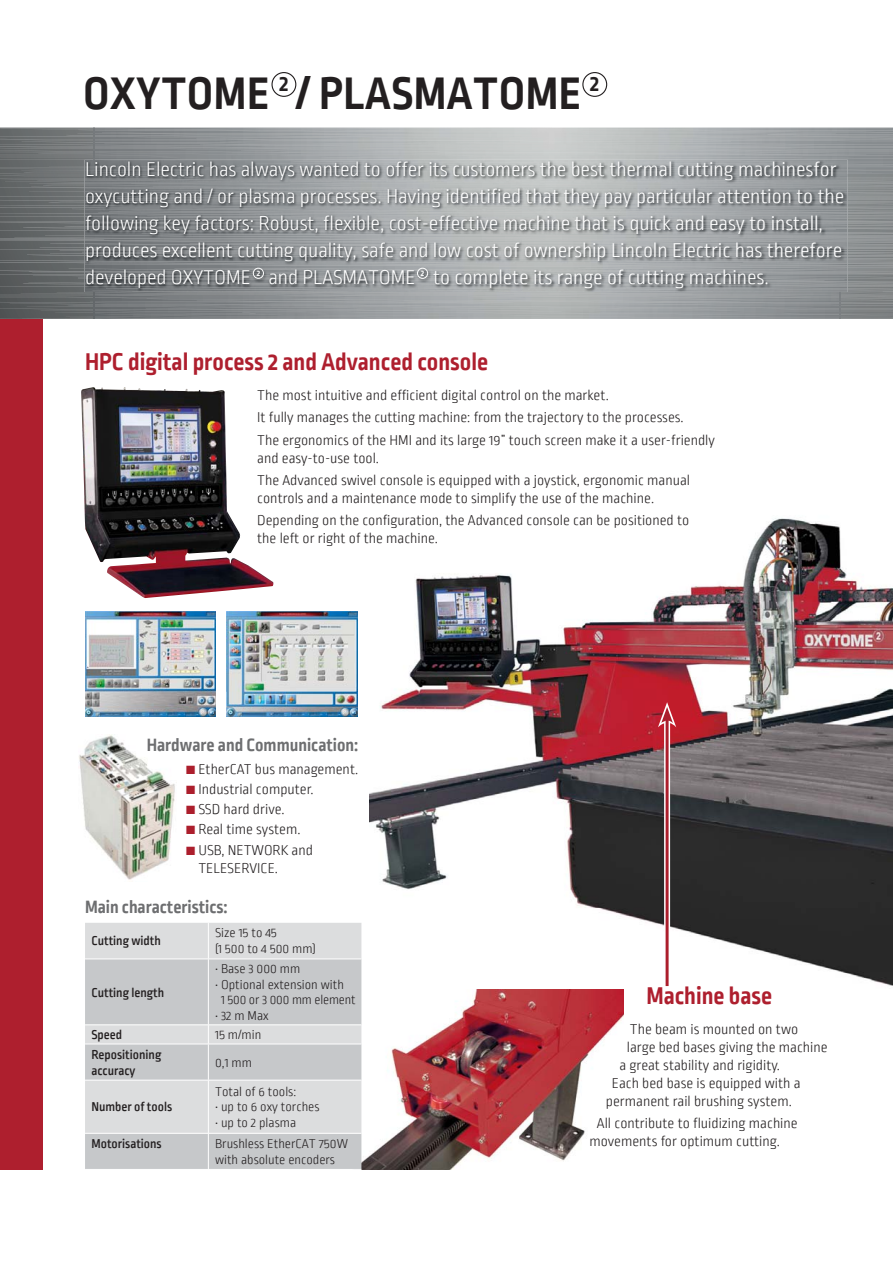
<style>
.page{position:relative;width:893px;height:1263px;background:#fff}
.page>*{position:absolute;margin:0;border:0;box-sizing:border-box;transform-origin:0 0}
.t1{font:700 48px "Ropa Sans PTT";letter-spacing:.01em;color:#231f20}
.t2{font:700 25.5px "Ropa Sans PTT";color:#ae1f2e}
.t3{font:700 23.1px "Ropa Sans PTT";color:#231f20}
.t4{font:300 21px/27px "Ropa Sans PTT";letter-spacing:-.005em;color:#fff}
.t5{font:700 18.75px "Ropa Sans PTT";color:#6d6e70}
.t6{font:300 15px/22.2px "Ropa Sans PTT";color:#231f20}
.t7{font:300 13.5px/15.8px "Ropa Sans PTT";color:#231f20}
.t8{font:500 13.5px/15.8px "Ropa Sans PTT";color:#231f20}
.t9{font:700 8.7px "Ropa Sans PTT";color:#fff}
.s1{color:#ac1e2c}
</style>
<div class="page">
<img style="left:370px;top:518px;width:523px;height:469px">
<div style="left:664px;top:717px;width:6px;height:264px;background:#dda5aa"></div>
<img style="left:361px;top:989px;width:263px;height:180px">
<div style="left:0;top:319px;width:43px;height:850px;background:#ae1f2e"></div>
<img style="left:0;top:317px;width:893px;height:2px">
<img style="left:0;top:311px;width:893px;height:6px">
<img style="left:0;top:306px;width:893px;height:5px">
<img style="left:0;top:286px;width:893px;height:20px">
<img style="left:0;top:295px;width:893px;height:5px">
<img style="left:23px;top:283px;width:870px;height:5px">
<img style="left:848px;top:283px;width:45px;height:2px">
<img style="left:0;top:277px;width:893px;height:6px">
<img style="left:0;top:271px;width:893px;height:6px">
<img style="left:69px;top:269px;width:824px;height:5px">
<img style="left:848px;top:268px;width:45px;height:4px">
<img style="left:0;top:263px;width:893px;height:5px">
<img style="left:0;top:241px;width:893px;height:22px">
<img style="left:0;top:230px;width:893px;height:11px">
<img style="left:23px;top:227px;width:870px;height:5px">
<img style="left:0;top:223px;width:893px;height:4px">
<img style="left:0;top:218px;width:893px;height:5px">
<img style="left:0;top:207px;width:893px;height:11px">
<img style="left:848px;top:214px;width:45px;height:2px">
<img style="left:0;top:184px;width:893px;height:23px">
<img style="left:37px;top:184px;width:856px;height:1px">
<img style="left:0;top:179px;width:893px;height:5px">
<img style="left:0;top:171px;width:893px;height:8px">
<img style="left:24px;top:172px;width:869px;height:5px">
<img style="left:0;top:159px;width:893px;height:12px">
<img style="left:0;top:142px;width:893px;height:17px">
<img style="left:0;top:128px;width:893px;height:14px">
<img style="left:77px;top:133px;width:816px;height:5px">
<div style="left:271px;top:72px;width:25px;height:25px;border:1px solid #231f20;border-radius:50%"></div>
<div style="left:582px;top:72px;width:25px;height:25px;border:1px solid #231f20;border-radius:50%"></div>
<img style="left:84px;top:288px;width:764px;height:4px">
<img style="left:84px;top:241px;width:764px;height:47px">
<img style="left:84px;top:271px;width:764px;height:6px">
<img style="left:84px;top:232px;width:764px;height:9px">
<img style="left:84px;top:218px;width:764px;height:14px">
<img style="left:84px;top:196px;width:764px;height:22px">
<img style="left:98px;top:211px;width:750px;height:5px">
<img style="left:84px;top:185px;width:764px;height:11px">
<img style="left:84px;top:160px;width:764px;height:25px">
<div style="left:253px;top:268px;width:11px;height:11px;border:1px solid #fff;border-radius:50%"></div>
<div style="left:417px;top:268px;width:11px;height:11px;border:1px solid #fff;border-radius:50%"></div>
<img style="left:81px;top:387px;width:193px;height:211px">
<img style="left:85px;top:611px;width:131px;height:105px">
<img style="left:227px;top:611px;width:131px;height:105px">
<img style="left:79px;top:735px;width:96px;height:145px">
<div style="left:85px;top:923px;width:276px;height:35px;background:#dcddde"></div>
<svg style="left:85px;top:959px;width:276px;height:210px;background:#cdcfd1"></svg>
<hr style="left:208px;top:923px;width:1px;height:35px;background:#fff">
<hr style="left:208px;top:959px;width:1px;height:65px;background:#fff">
<hr style="left:85px;top:1024px;width:276px;height:1px;background:#fff">
<svg style="left:208px;top:1025px;width:1px;height:18px"></svg>
<hr style="left:85px;top:1043px;width:276px;height:1px;background:#fff">
<hr style="left:208px;top:1044px;width:1px;height:36px;background:#fff">
<hr style="left:85px;top:1080px;width:276px;height:1px;background:#fff">
<hr style="left:208px;top:1080px;width:1px;height:53px;background:#fff">
<hr style="left:85px;top:1133px;width:276px;height:1px;background:#fff">
<hr style="left:208px;top:1134px;width:1px;height:35px;background:#fff">
<hr style="left:666px;top:717px;width:3px;height:269px;background:#ac1e2c">
<svg style="left:658px;top:702px;width:18px;height:25px"></svg>
<h1 class="t1" style="left:83px;top:63px;width:500px">OXYTOME / PLASMATOME</h1>
<h3 class="t3" style="left:279px;top:69px;width:11px">2</h3>
<h3 class="t3" style="left:590px;top:69px;width:11px">2</h3>
<p class="t4" style="left:85px;top:156px;width:761px">Lincoln Electric has always wanted to offer its customers the best thermal cutting machinesfor oxycutting and / or plasma processes. Having identified that they pay particular attention to the following key factors: Robust, flexible, cost-effective machine that is quick and easy to install, produces excellent cutting quality, safe and low cost of ownership Lincoln Electric has therefore developed OXYTOME and PLASMATOME to complete its range of cutting machines.</p>
<p class="t9" style="left:257px;top:267px;width:5px">2</p>
<p class="t9" style="left:421px;top:267px;width:5px">2</p>
<h2 class="t2" style="left:85px;top:345px;width:405px">HPC digital process 2 and Advanced console</h2>
<p class="t6" style="left:257px;top:384px;width:459px">The most intuitive and efficient digital control on the market.<br>It fully manages the cutting machine: from the trajectory to the processes.<br>The ergonomics of the HMI and its large 19” touch screen make it a user-friendly</p>
<p class="t6" style="left:257px;top:447px;width:434px">and easy-to-use tool.<br>The Advanced swivel console is equipped with a joystick, ergonomic manual</p>
<p class="t6" style="left:257px;top:487px;width:434px">controls and a maintenance mode to simplify the use of the machine.<br>Depending on the configuration, the Advanced console can be positioned to</p>
<p class="t6" style="left:257px;top:527px;width:182px">the left or right of the machine.</p>
<p class="t5" style="left:147px;top:733px;width:213px">Hardware and Communication:</p>
<p class="t6" style="left:186px;top:759px;width:174px"><span class="s1">■</span> EtherCAT bus management.</p>
<p class="t6" style="left:186px;top:779px;width:129px"><span class="s1">■</span> Industrial computer.</p>
<p class="t6" style="left:186px;top:799px;width:100px"><span class="s1">■</span> SSD hard drive.</p>
<p class="t6" style="left:186px;top:819px;width:116px"><span class="s1">■</span> Real time system.</p>
<p class="t6" style="left:198px;top:841px;width:116px;line-height:18px;text-indent:-12px"><span class="s1">■</span> USB, NETWORK and<br>TELESERVICE.</p>
<p class="t5" style="left:85px;top:895px;width:144px">Main characteristics:</p>
<p class="t8" style="left:91px;top:933px;width:71px">Cutting width</p>
<p class="t7" style="left:215px;top:925px;width:102px">Size 15 to 45<br>(1 500 to 4 500 mm)</p>
<p class="t8" style="left:91px;top:985px;width:74px">Cutting length</p>
<p class="t7" style="left:215px;top:961px;width:87px">• Base 3 000 mm</p>
<p class="t7" style="left:221px;top:977px;width:136px;text-indent:-6px">• Optional extension with<br>1 500 or 3 000 mm element</p>
<p class="t7" style="left:215px;top:1008px;width:55px">• 32 m Max</p>
<p class="t8" style="left:91px;top:1027px;width:32px">Speed</p>
<p class="t7" style="left:215px;top:1027px;width:48px">15 m/min</p>
<p class="t8" style="left:91px;top:1047px;width:72px">Repositioning accuracy</p>
<p class="t7" style="left:215px;top:1055px;width:38px">0,1 mm</p>
<p class="t8" style="left:91px;top:1099px;width:82px">Number of tools</p>
<p class="t7" style="left:215px;top:1084px;width:83px">Total of 6 tools:</p>
<p class="t7" style="left:215px;top:1099px;width:106px">• up to 6 oxy torches</p>
<p class="t7" style="left:215px;top:1115px;width:83px">• up to 2 plasma</p>
<p class="t8" style="left:91px;top:1136px;width:72px">Motorisations</p>
<p class="t7" style="left:215px;top:1136px;width:134px">Brushless EtherCAT 750W with absolute encoders</p>
<h2 class="t2" style="left:646px;top:979px;width:127px">Machine base</h2>
<p class="t6" style="left:630px;top:1018px;width:170px">The beam is mounted on two</p>
<p class="t6" style="left:627px;top:1036px;width:202px">large bed bases giving the machine</p>
<p class="t6" style="left:619px;top:1054px;width:162px">a great stability and rigidity.</p>
<p class="t6" style="left:612px;top:1072px;width:190px">Each bed base is equipped with a</p>
<p class="t6" style="left:606px;top:1090px;width:187px">permanent rail brushing system.</p>
<p class="t6" style="left:589px;top:1115px;width:210px;line-height:18px;text-indent:8px">All contribute to fluidizing machine movements for optimum cutting.</p>
</div>
